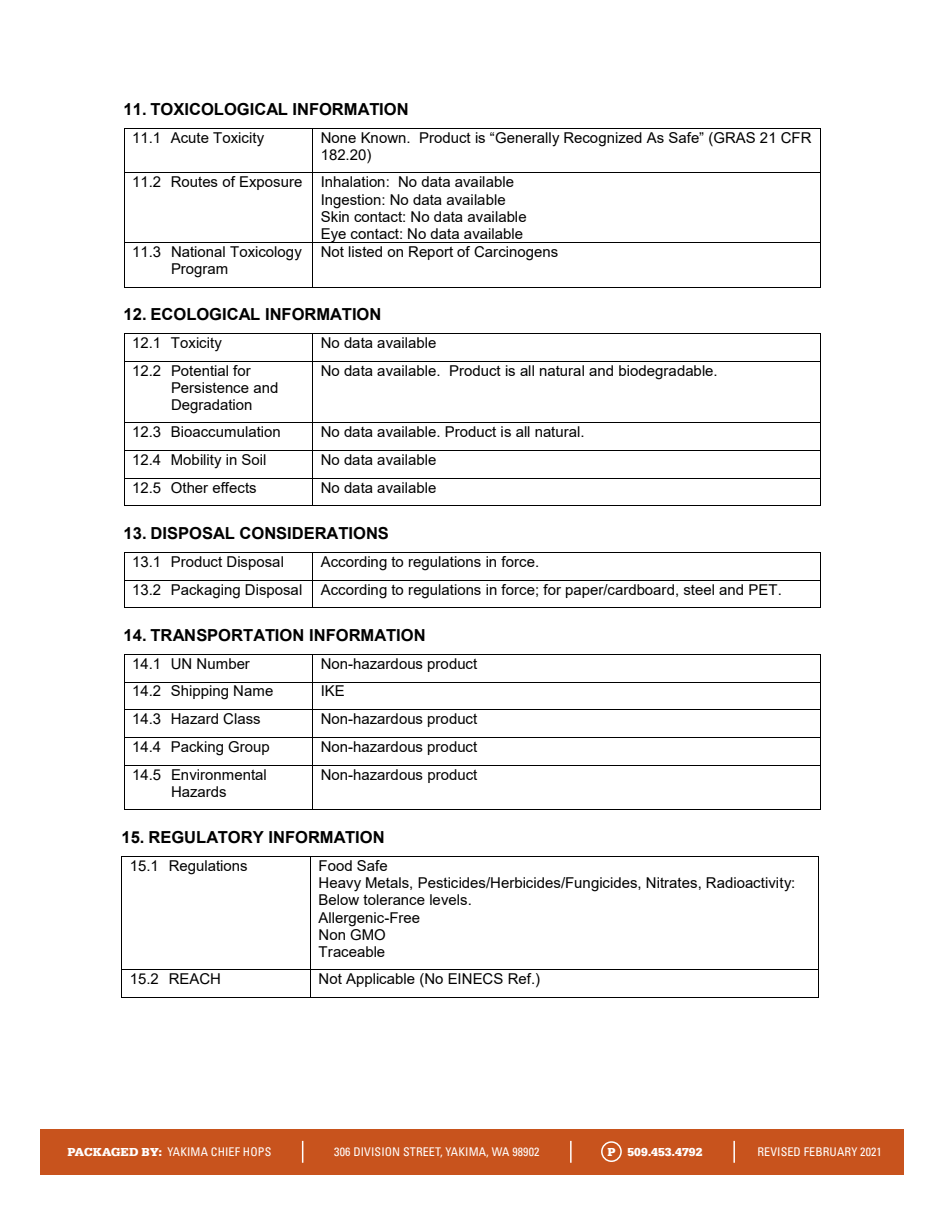
<style>
.page{position:relative;width:945px;height:1215px;background:#fff}
.page>*{position:absolute;margin:0;border:0;box-sizing:border-box;transform-origin:0 0}
.t1{font:700 16.5px "Arial";color:#000}
.t2{font:15px/17.2px "Arial";color:#000}
.t3{font:condensed 12px "Univers LT Pro";letter-spacing:.01em;color:#fff}
.t4{font:700 12px "Egyptienne URW";letter-spacing:.01em;color:#fff}
.s1{font-family:"Egyptienne URW";font-weight:700;font-stretch:normal}
</style>
<div class="page">
<div style="left:40px;top:1129px;width:864px;height:45px;background:#c8531d"></div>
<div style="left:601px;top:1141px;width:21px;height:21px;border:2px solid #fff;border-radius:50%"></div>
<svg style="left:302px;top:1141px;width:1px;height:22px"></svg>
<hr style="left:570px;top:1141px;width:2px;height:22px;background:#fff">
<hr style="left:733px;top:1141px;width:2px;height:22px;background:#fff">
<hr style="left:122px;top:856px;width:188px;height:1px;background:#000">
<hr style="left:311px;top:856px;width:507px;height:1px;background:#000">
<hr style="left:122px;top:857px;width:1px;height:113px;background:#000">
<hr style="left:310px;top:857px;width:1px;height:113px;background:#000">
<hr style="left:818px;top:857px;width:1px;height:113px;background:#000">
<hr style="left:122px;top:970px;width:188px;height:1px;background:#000">
<hr style="left:311px;top:970px;width:507px;height:1px;background:#000">
<hr style="left:122px;top:997px;width:188px;height:1px;background:#000">
<svg style="left:310px;top:970px;width:1px;height:28px"></svg>
<hr style="left:311px;top:997px;width:507px;height:1px;background:#000">
<svg style="left:818px;top:970px;width:1px;height:28px"></svg>
<hr style="left:124px;top:128px;width:188px;height:1px;background:#000">
<hr style="left:313px;top:128px;width:507px;height:1px;background:#000">
<hr style="left:124px;top:129px;width:1px;height:44px;background:#000">
<hr style="left:312px;top:129px;width:1px;height:44px;background:#000">
<hr style="left:820px;top:129px;width:1px;height:44px;background:#000">
<hr style="left:124px;top:173px;width:188px;height:1px;background:#000">
<hr style="left:313px;top:173px;width:507px;height:1px;background:#000">
<hr style="left:124px;top:173px;width:1px;height:69px;background:#000">
<hr style="left:312px;top:173px;width:1px;height:69px;background:#000">
<hr style="left:820px;top:173px;width:1px;height:69px;background:#000">
<hr style="left:124px;top:242px;width:188px;height:1px;background:#000">
<hr style="left:313px;top:242px;width:507px;height:1px;background:#000">
<hr style="left:124px;top:243px;width:1px;height:44px;background:#000">
<hr style="left:124px;top:287px;width:188px;height:1px;background:#000">
<hr style="left:312px;top:243px;width:1px;height:44px;background:#000">
<hr style="left:313px;top:287px;width:507px;height:1px;background:#000">
<hr style="left:820px;top:243px;width:1px;height:44px;background:#000">
<hr style="left:124px;top:333px;width:188px;height:1px;background:#000">
<hr style="left:313px;top:333px;width:507px;height:1px;background:#000">
<svg style="left:124px;top:334px;width:1px;height:27px"></svg>
<hr style="left:124px;top:361px;width:188px;height:1px;background:#000">
<svg style="left:312px;top:333px;width:1px;height:29px"></svg>
<hr style="left:313px;top:361px;width:507px;height:1px;background:#000">
<svg style="left:820px;top:333px;width:1px;height:29px"></svg>
<hr style="left:124px;top:362px;width:1px;height:60px;background:#000">
<hr style="left:312px;top:362px;width:1px;height:60px;background:#000">
<hr style="left:820px;top:362px;width:1px;height:60px;background:#000">
<hr style="left:124px;top:422px;width:188px;height:1px;background:#000">
<hr style="left:313px;top:422px;width:507px;height:1px;background:#000">
<hr style="left:124px;top:450px;width:188px;height:1px;background:#000">
<hr style="left:313px;top:450px;width:507px;height:1px;background:#000">
<hr style="left:124px;top:478px;width:188px;height:1px;background:#000">
<hr style="left:313px;top:478px;width:507px;height:1px;background:#000">
<svg style="left:124px;top:423px;width:1px;height:83px"></svg>
<hr style="left:124px;top:506px;width:188px;height:1px;background:#000">
<svg style="left:312px;top:422px;width:1px;height:84px"></svg>
<hr style="left:313px;top:506px;width:507px;height:1px;background:#000">
<svg style="left:820px;top:422px;width:1px;height:84px"></svg>
<hr style="left:124px;top:552px;width:188px;height:1px;background:#000">
<hr style="left:313px;top:552px;width:507px;height:1px;background:#000">
<hr style="left:124px;top:580px;width:188px;height:1px;background:#000">
<hr style="left:313px;top:580px;width:507px;height:1px;background:#000">
<svg style="left:124px;top:553px;width:1px;height:55px"></svg>
<hr style="left:124px;top:608px;width:188px;height:1px;background:#000">
<svg style="left:312px;top:552px;width:1px;height:56px"></svg>
<hr style="left:313px;top:608px;width:507px;height:1px;background:#000">
<svg style="left:820px;top:552px;width:1px;height:56px"></svg>
<hr style="left:124px;top:654px;width:188px;height:1px;background:#000">
<hr style="left:313px;top:654px;width:507px;height:1px;background:#000">
<hr style="left:124px;top:682px;width:188px;height:1px;background:#000">
<hr style="left:313px;top:682px;width:507px;height:1px;background:#000">
<hr style="left:124px;top:710px;width:188px;height:1px;background:#000">
<hr style="left:313px;top:710px;width:507px;height:1px;background:#000">
<hr style="left:124px;top:737px;width:188px;height:1px;background:#000">
<hr style="left:313px;top:737px;width:507px;height:1px;background:#000">
<svg style="left:124px;top:655px;width:1px;height:110px"></svg>
<hr style="left:124px;top:765px;width:188px;height:1px;background:#000">
<svg style="left:312px;top:654px;width:1px;height:112px"></svg>
<hr style="left:313px;top:765px;width:507px;height:1px;background:#000">
<svg style="left:820px;top:654px;width:1px;height:112px"></svg>
<hr style="left:124px;top:766px;width:1px;height:43px;background:#000">
<hr style="left:124px;top:809px;width:188px;height:1px;background:#000">
<hr style="left:312px;top:766px;width:1px;height:43px;background:#000">
<hr style="left:313px;top:809px;width:507px;height:1px;background:#000">
<hr style="left:820px;top:766px;width:1px;height:43px;background:#000">
<p class="t1" style="left:124px;top:98px;width:287px">11. TOXICOLOGICAL INFORMATION</p>
<p class="t2" style="left:132px;top:129px;width:134px">11.1 Acute Toxicity</p>
<p class="t2" style="left:321px;top:129px;width:492px">None Known. Product is “Generally Recognized As Safe” (GRAS 21 CFR<br>182.20)</p>
<p class="t2" style="left:132px;top:173px;width:383px">11.2 Routes of Exposure Inhalation: No data available</p>
<p class="t2" style="left:321px;top:191px;width:186px">Ingestion: No data available</p>
<p class="t2" style="left:321px;top:208px;width:207px">Skin contact: No data available</p>
<p class="t2" style="left:321px;top:225px;width:204px">Eye contact: No data available</p>
<p class="t2" style="left:132px;top:243px;width:171px">11.3 National Toxicology</p>
<p class="t2" style="left:171px;top:260px;width:59px">Program</p>
<p class="t2" style="left:321px;top:243px;width:239px">Not listed on Report of Carcinogens</p>
<p class="t1" style="left:124px;top:303px;width:259px">12. ECOLOGICAL INFORMATION</p>
<p class="t2" style="left:132px;top:334px;width:91px">12.1 Toxicity</p>
<p class="t2" style="left:321px;top:334px;width:117px">No data available</p>
<p class="t2" style="left:171px;top:362px;width:109px;text-indent:-39px">12.2 Potential for<br>Persistence and<br>Degradation</p>
<p class="t2" style="left:321px;top:362px;width:398px">No data available. Product is all natural and biodegradable.</p>
<p class="t2" style="left:132px;top:423px;width:150px">12.3 Bioaccumulation</p>
<p class="t2" style="left:321px;top:423px;width:265px">No data available. Product is all natural.</p>
<p class="t2" style="left:132px;top:451px;width:136px">12.4 Mobility in Soil</p>
<p class="t2" style="left:321px;top:451px;width:117px">No data available</p>
<p class="t2" style="left:132px;top:479px;width:126px">12.5 Other effects</p>
<p class="t2" style="left:321px;top:479px;width:117px">No data available</p>
<p class="t1" style="left:124px;top:522px;width:267px">13. DISPOSAL CONSIDERATIONS</p>
<p class="t2" style="left:132px;top:553px;width:153px">13.1 Product Disposal</p>
<p class="t2" style="left:132px;top:548px;width:651px;line-height:27.8px;text-indent:189px">According to regulations in force.<br>13.2 Packaging Disposal According to regulations in force; for paper/cardboard, steel and PET.</p>
<p class="t1" style="left:124px;top:624px;width:303px">14. TRANSPORTATION INFORMATION</p>
<p class="t2" style="left:132px;top:655px;width:119px">14.1 UN Number</p>
<p class="t2" style="left:321px;top:655px;width:158px">Non-hazardous product</p>
<p class="t2" style="left:132px;top:682px;width:143px">14.2 Shipping Name</p>
<p class="t2" style="left:321px;top:682px;width:26px">IKE</p>
<p class="t2" style="left:132px;top:710px;width:130px">14.3 Hazard Class</p>
<p class="t2" style="left:321px;top:710px;width:158px">Non-hazardous product</p>
<p class="t2" style="left:132px;top:738px;width:139px">14.4 Packing Group</p>
<p class="t2" style="left:321px;top:738px;width:158px">Non-hazardous product</p>
<p class="t2" style="left:132px;top:766px;width:136px;text-align:center">14.5 Environmental<br>Hazards</p>
<p class="t2" style="left:321px;top:766px;width:158px">Non-hazardous product</p>
<p class="t2" style="left:130px;top:732px;width:78px">14.6 Other</p>
<p class="t1" style="left:122px;top:826px;width:265px">15. REGULATORY INFORMATION</p>
<p class="t2" style="left:130px;top:857px;width:119px">15.1 Regulations</p>
<p class="t2" style="left:319px;top:857px;width:478px">Food Safe<br>Heavy Metals, Pesticides/Herbicides/Fungicides, Nitrates, Radioactivity:<br>Below tolerance levels.<br>Allergenic-Free<br>Non GMO<br>Traceable</p>
<p class="t2" style="left:130px;top:970px;width:93px">15.2 REACH</p>
<p class="t2" style="left:319px;top:970px;width:223px">Not Applicable (No EINECS Ref.)</p>
<p class="t3" style="left:68px;top:1144px;width:205px"><span class="s1">PACKAGED BY:</span> YAKIMA CHIEF HOPS</p>
<p class="t3" style="left:334px;top:1144px;width:207px">306 DIVISION STREET, YAKIMA, WA 98902</p>
<p class="t4" style="left:607px;top:1145px;width:97px">P 509.453.4792</p>
<p class="t3" style="left:758px;top:1144px;width:126px">REVISED FEBRUARY 2021</p>
</div>
